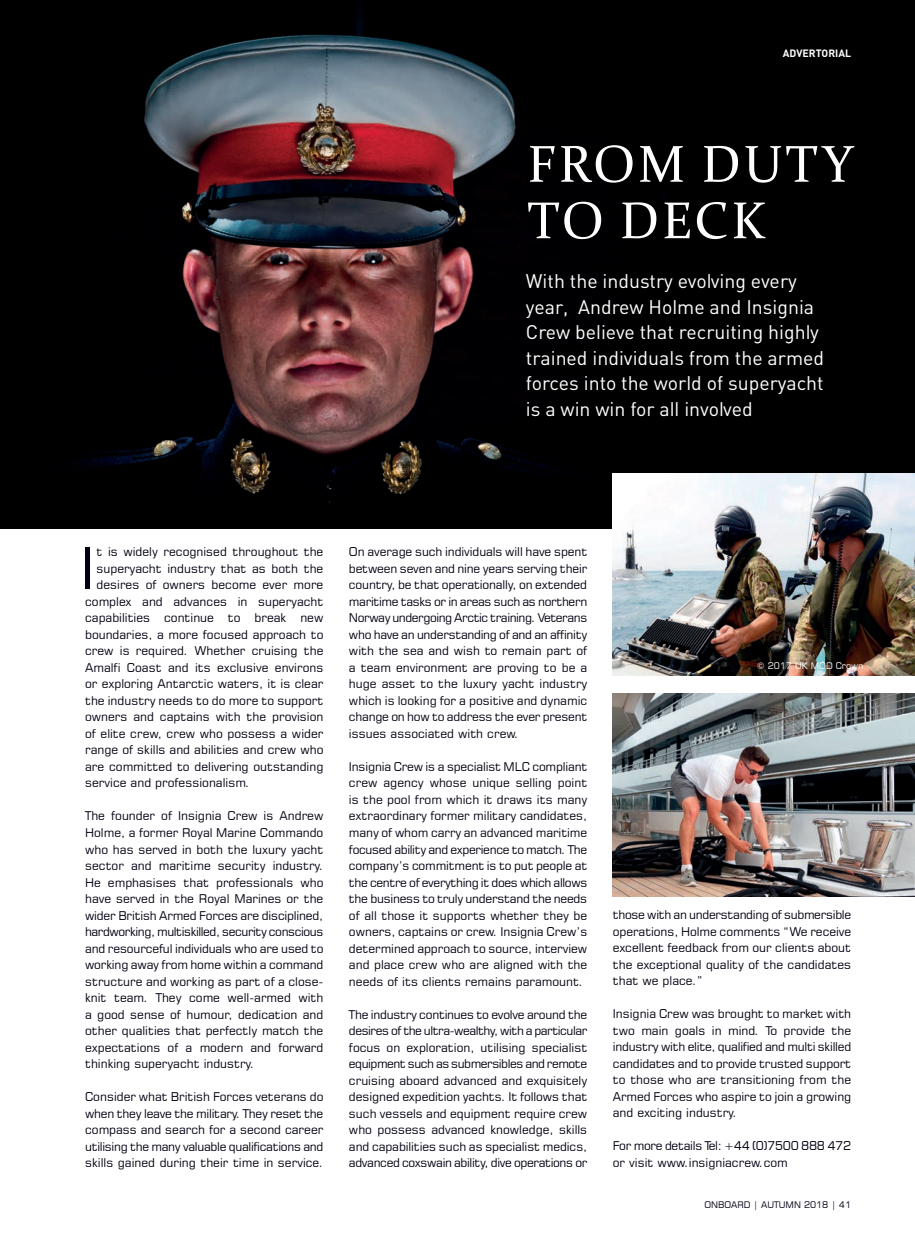
<style>
.page{position:relative;width:915px;height:1234px;background:#fff}
.page>*{position:absolute;margin:0;border:0;box-sizing:border-box;transform-origin:0 0}
.t1{font:57.45px "Square 721 BT";color:#010111}
.t2{font:52.05px/56.4px "Constantia";letter-spacing:.06em;color:#fff}
.t3{font:19.5px/25.5px "Converse DIN Regular";color:#fff}
.t4{font:12px/16.5px "Square 721 BT";color:#010111;text-align:justify}
.t5{font:12px/16.5px "Square 721 BT";letter-spacing:-.02em;color:#010111}
.t6{font:10.5px "Converse DIN Bold";color:#fff}
.t7{font:9px "Square 721 BT";color:#010111}
.t8{font:9px "Square 721 BT";color:#fff}
</style>
<div class="page">
<div style="left:0;top:0;width:914px;height:528px;background:#000001"></div>
<img style="left:77px;top:13px;width:478px;height:490px">
<img style="left:612px;top:693px;width:302px;height:203px">
<img style="left:612px;top:473px;width:302px;height:202px">
<p class="t6" style="left:782px;top:47px;width:70px">ADVERTORIAL</p>
<h2 class="t2" style="left:527px;top:133px;width:327px">FROM DUTY<br>TO DECK</h2>
<h3 class="t3" style="left:525px;top:268px;width:299px">With the industry evolving every year, Andrew Holme and Insignia Crew believe that recruiting highly trained individuals from the armed forces into the world of superyacht is a win win for all involved</h3>
<h1 class="t1" style="left:80px;top:532px;width:16px">I</h1>
<p class="t4" style="left:96px;top:543px;width:228px">t is widely recognised throughout the</p>
<p class="t4" style="left:96px;top:560px;width:228px">superyacht industry that as both the</p>
<p class="t4" style="left:96px;top:576px;width:228px">desires of owners become ever more</p>
<p class="t4" style="left:85px;top:593px;width:240px">complex and advances in superyacht</p>
<p class="t4" style="left:85px;top:609px;width:240px">capabilities continue to break new</p>
<p class="t4" style="left:85px;top:626px;width:240px">boundaries, a more focused approach to</p>
<p class="t4" style="left:85px;top:642px;width:240px">crew is required. Whether cruising the</p>
<p class="t4" style="left:85px;top:659px;width:240px">Amalfi Coast and its exclusive environs</p>
<p class="t4" style="left:85px;top:675px;width:240px">or exploring Antarctic waters, it is clear</p>
<p class="t4" style="left:85px;top:692px;width:240px">the industry needs to do more to support</p>
<p class="t4" style="left:85px;top:708px;width:240px">owners and captains with the provision</p>
<p class="t4" style="left:85px;top:725px;width:240px">of elite crew, crew who possess a wider</p>
<p class="t4" style="left:85px;top:741px;width:240px">range of skills and abilities and crew who</p>
<p class="t4" style="left:85px;top:758px;width:240px">are committed to delivering outstanding</p>
<p class="t4" style="left:85px;top:774px;width:166px">service and professionalism.</p>
<p class="t4" style="left:85px;top:807px;width:240px">The founder of Insignia Crew is Andrew Holme, a former Royal Marine Commando who has served in both the luxury yacht sector and maritime security industry.<br>He emphasises that professionals who have served in the Royal Marines or the wider British Armed Forces are disciplined, hardworking, multiskilled, security conscious and resourceful individuals who are used to working away from home within a command structure and working as part of a close&shy;knit team. They come well-armed with a good sense of humour, dedication and other qualities that perfectly match the expectations of a modern and forward thinking superyacht industry.</p>
<p class="t4" style="left:85px;top:1088px;width:240px">Consider what British Forces veterans do when they leave the military. They reset the compass and search for a second career utilising the many valuable qualifications and skills gained during their time in service.</p>
<p class="t4" style="left:349px;top:543px;width:240px">On average such individuals will have spent between seven and nine years serving their country, be that operationally, on extended maritime tasks or in areas such as northern Norway undergoing Arctic training. Veterans who have an understanding of and an affinity with the sea and wish to remain part of a team environment are proving to be a huge asset to the luxury yacht industry which is looking for a positive and dynamic change on how to address the ever present issues associated with crew.</p>
<p class="t4" style="left:349px;top:758px;width:240px">Insignia Crew is a specialist MLC compliant crew agency whose unique selling point is the pool from which it draws its many extraordinary former military candidates, many of whom carry an advanced maritime focused ability and experience to match. The company’s commitment is to put people at the centre of everything it does which allows the business to truly understand the needs of all those it supports whether they be owners, captains or crew. Insignia Crew’s determined approach to source, interview and place crew who are aligned with the needs of its clients remains paramount.</p>
<p class="t4" style="left:349px;top:1005px;width:240px">The industry continues to evolve around the desires of the ultra-wealthy, with a particular focus on exploration, utilising specialist equipment such as submersibles and remote cruising aboard advanced and exquisitely designed expedition yachts. It follows that such vessels and equipment require crew who possess advanced knowledge, skills and capabilities such as specialist medics, advanced coxswain ability, dive operations or</p>
<p class="t8" style="left:756px;top:660px;width:108px">© 2017 UK MOD Crown</p>
<p class="t4" style="left:612px;top:906px;width:240px">those with an understanding of submersible operations, Holme comments “We receive excellent feedback from our clients about the exceptional quality of the candidates that we place.”</p>
<p class="t4" style="left:612px;top:1005px;width:240px">Insignia Crew was brought to market with two main goals in mind. To provide the industry with elite, qualified and multi skilled candidates and to provide trusted support to those who are transitioning from the Armed Forces who aspire to join a growing and exciting industry.</p>
<p class="t5" style="left:612px;top:1137px;width:240px">For more details Tel: +44 (0)7500 888 472 or visit www.insigniacrew.com</p>
<p class="t7" style="left:704px;top:1198px;width:148px">ONBOARD | AUTUMN 2018 | 41</p>
</div>
